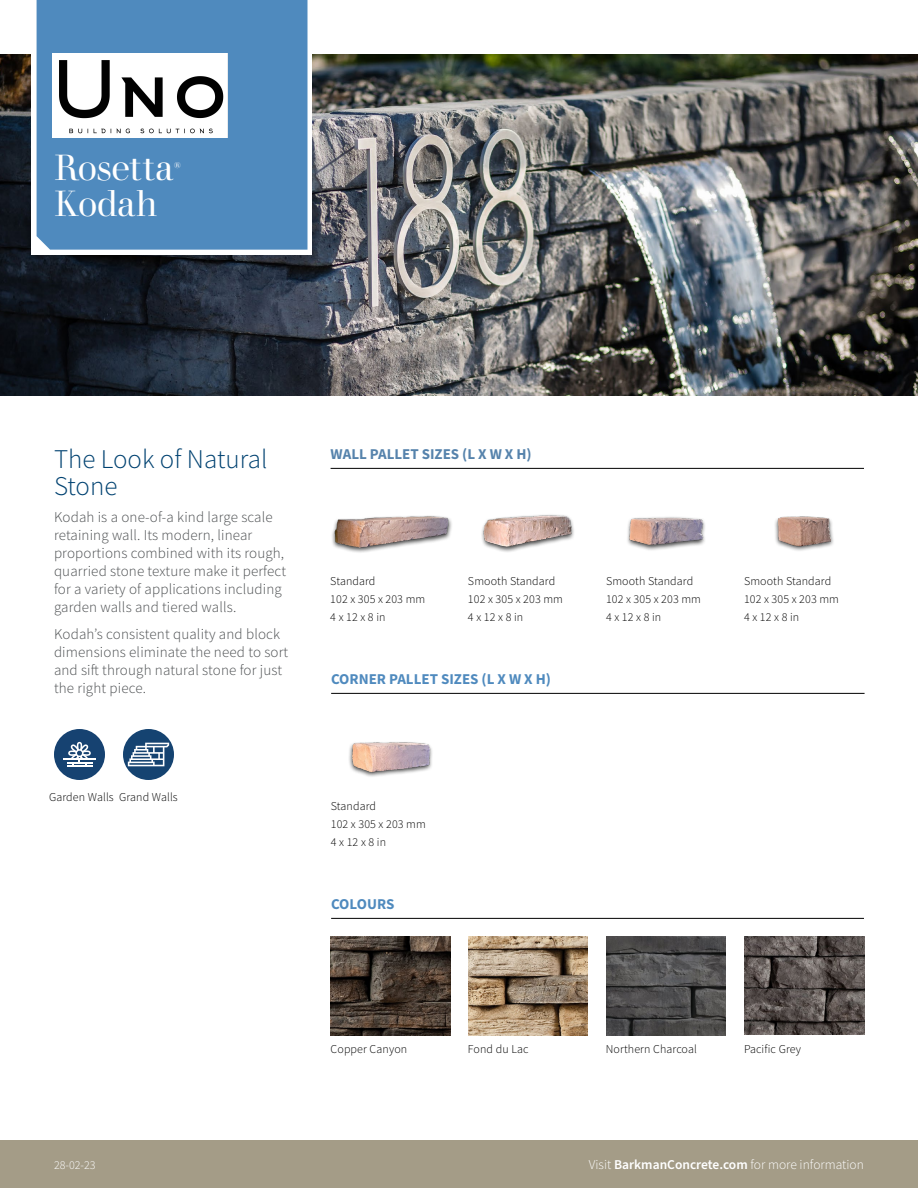
<style>
.page{position:relative;width:918px;height:1188px;background:#fff}
.page>*{position:absolute;margin:0;border:0;box-sizing:border-box;transform-origin:0 0}
.t1{font:36px "Walbaum 60 pt";letter-spacing:.005em;color:#fff}
.t2{font:300 27px/27px "Source Sans Pro";color:#004271}
.Product_Description{font:300 15px/18px "Source Sans Pro";letter-spacing:.01em;color:#4b4e50}
.Blue_Subhead{font:700 15px "Source Sans Pro";color:#4f8abe}
.Blue_Subhead-2{font:700 15px "Source Sans Pro";color:#5683ac}
.t3{font:300 13.5px "Source Sans Pro";color:#fff}
.Application{font:300 12px/18px "Source Sans Pro";letter-spacing:.01em;color:#000}
.t4{font:300 12px "Source Sans Pro";color:#fff}
.t5{font:8.7px "Walbaum 60 pt";color:#fff}
.s1{font-weight:600}
</style>
<div class="page">
<img style="left:0;top:54px;width:918px;height:342px">
<div style="left:0;top:1140px;width:918px;height:48px;background:#a49c87"></div>
<hr style="left:331px;top:468px;width:533px;height:1px;background:#000">
<div style="left:331px;top:514px;width:122px;height:40px;background:#000;opacity:.75"></div>
<img style="left:331px;top:514px;width:119px;height:34px">
<div style="left:480px;top:513px;width:96px;height:40px;background:#000;opacity:.75"></div>
<img style="left:481px;top:515px;width:94px;height:32px">
<div style="left:626px;top:515px;width:80px;height:36px;background:#000;opacity:.75"></div>
<img style="left:629px;top:515px;width:74px;height:32px">
<div style="left:773px;top:515px;width:62px;height:37px;background:#000;opacity:.75"></div>
<img style="left:777px;top:516px;width:54px;height:30px">
<hr style="left:331px;top:693px;width:534px;height:1px;background:#000">
<div style="left:348px;top:740px;width:85px;height:38px;background:#000;opacity:.75"></div>
<img style="left:350px;top:740px;width:81px;height:33px">
<hr style="left:331px;top:918px;width:533px;height:1px;background:#000">
<img style="left:331px;top:936px;width:120px;height:99px">
<img style="left:468px;top:936px;width:120px;height:99px">
<img style="left:606px;top:936px;width:120px;height:99px">
<div style="left:123px;top:729px;width:51px;height:51px;background:#154371;border-radius:50%"></div>
<svg style="left:128px;top:743px;width:41px;height:23px"></svg>
<div style="left:54px;top:729px;width:51px;height:51px;background:#164271;border-radius:50%"></div>
<hr style="left:63px;top:758px;width:33px;height:2px;background:#fff">
<svg style="left:67px;top:742px;width:25px;height:25px"></svg>
<div style="left:32px;top:0;width:280px;height:255px;background:#fff"></div>
<div style="left:37px;top:0;width:271px;height:250px;background:#4f8abe"></div>
<img style="left:744px;top:936px;width:120px;height:99px">
<img style="left:53px;top:53px;width:175px;height:84px">
<p class="t1" style="left:54px;top:138px;width:121px">Rosetta</p>
<p class="t5" style="left:174px;top:158px;width:8px">®</p>
<p class="t1" style="left:54px;top:174px;width:105px">Kodah</p>
<p class="t2" style="left:54px;top:446px;width:215px">The Look of Natural<br>Stone</p>
<p class="Product_Description" style="left:54px;top:508px;width:234px">Kodah is a one-of-a kind large scale retaining wall. Its modern, linear proportions combined with its rough, quarried stone texture make it perfect for a variety of applications including garden walls and tiered walls.</p>
<p class="Product_Description" style="left:54px;top:625px;width:236px">Kodah’s consistent quality and block dimensions eliminate the need to sort and sift through natural stone for just the right piece.</p>
<p class="Application" style="left:49px;top:788px;width:130px">Garden Walls Grand Walls</p>
<p class="Blue_Subhead-2" style="left:331px;top:444px;width:203px">WALL PALLET SIZES (L X W X H)</p>
<p class="Application" style="left:330px;top:572px;width:97px">Standard<br>102 x 305 x 203 mm</p>
<p class="Application" style="left:330px;top:608px;width:57px">4 x 12 x 8 in</p>
<p class="Application" style="left:468px;top:572px;width:97px">Smooth Standard<br>102 x 305 x 203 mm</p>
<p class="Application" style="left:468px;top:608px;width:57px">4 x 12 x 8 in</p>
<p class="Blue_Subhead" style="left:331px;top:669px;width:221px">CORNER PALLET SIZES (L X W X H)</p>
<p class="Application" style="left:331px;top:797px;width:97px">Standard<br>102 x 305 x 203 mm</p>
<p class="Application" style="left:331px;top:833px;width:57px">4 x 12 x 8 in</p>
<p class="Blue_Subhead" style="left:331px;top:894px;width:65px">COLOURS</p>
<p class="Application" style="left:606px;top:572px;width:97px">Smooth Standard<br>102 x 305 x 203 mm</p>
<p class="Application" style="left:606px;top:608px;width:57px">4 x 12 x 8 in</p>
<p class="Application" style="left:744px;top:572px;width:97px">Smooth Standard<br>102 x 305 x 203 mm</p>
<p class="Application" style="left:744px;top:608px;width:57px">4 x 12 x 8 in</p>
<p class="Application" style="left:331px;top:1040px;width:78px">Copper Canyon</p>
<p class="Application" style="left:468px;top:1040px;width:62px">Fond du Lac</p>
<p class="Application" style="left:606px;top:1040px;width:93px">Northern Charcoal</p>
<p class="Application" style="left:744px;top:1040px;width:59px">Pacific Grey</p>
<p class="t4" style="left:54px;top:1158px;width:43px">28-02-23</p>
<p class="t3" style="left:589px;top:1157px;width:277px">Visit <span class="s1">BarkmanConcrete.com</span> for more information</p>
</div>
